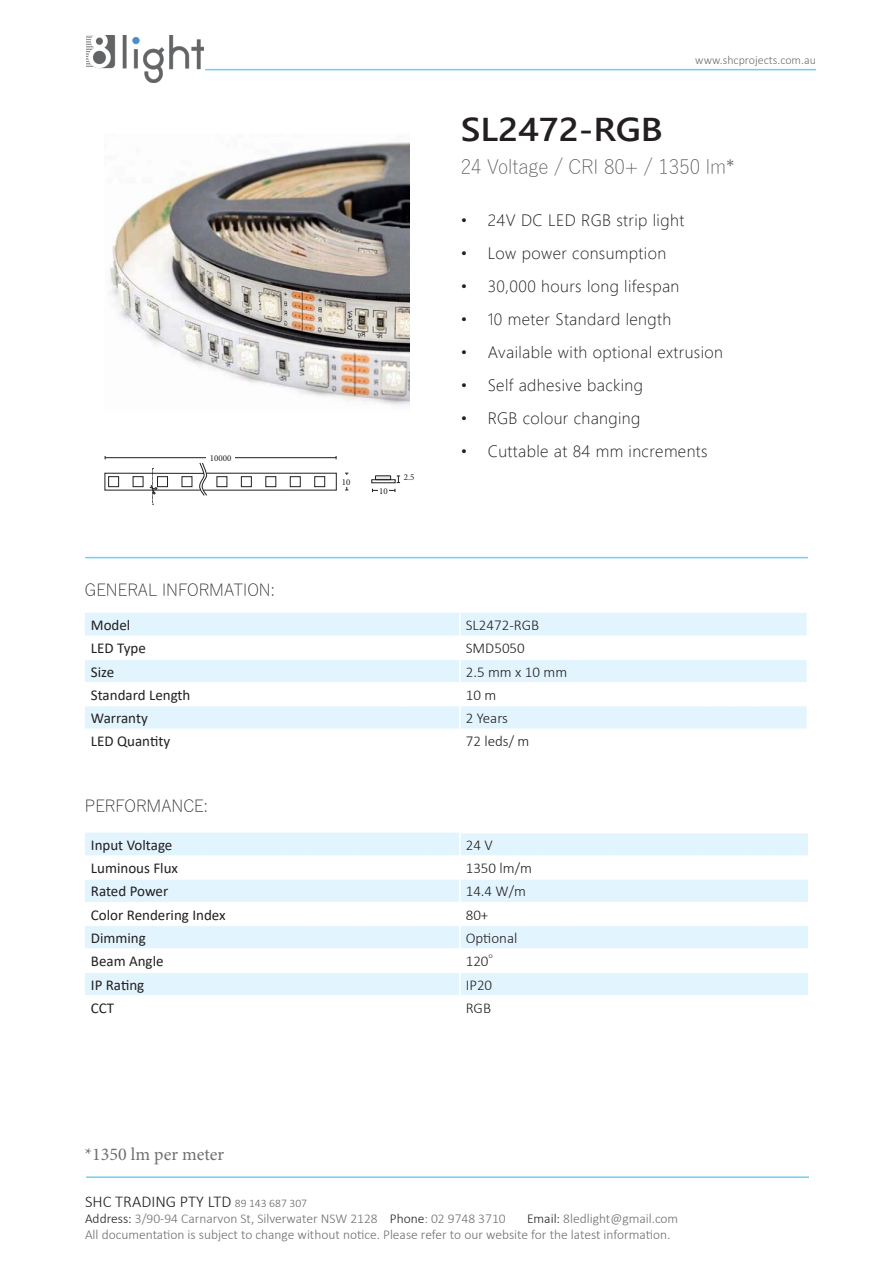
<style>
.page{position:relative;width:893px;height:1263px;background:#fff}
.page>*{position:absolute;margin:0;border:0;box-sizing:border-box;transform-origin:0 0}
.t1{font:700 33px "Yu Gothic UI";color:#231f20;scale:1.1 1}
.t2{font:300 19.5px "Yu Gothic";color:#58595b}
.t3{font:18px "Minion Pro";color:#6d6f71}
.t4{font:300 16.5px "Yu Gothic UI";letter-spacing:.025em;color:#231f20}
.t5{font:300 16.5px "Yu Gothic";color:#231f20}
.t6{font:300 16.5px "Calibri";color:#231f20}
.t7{font:15px "Calibri";color:#231f20}
.t8{font:300 15px "Calibri";color:#231f20}
.t9{font:300 13.5px "Calibri";color:#6d6f71}
.t10{font:300 12px "Calibri";color:#6d6f71}
.t11{font:9px "Minion Pro";color:#231f20}
.s1{font-family:"Yu Gothic"}
.s2{font-size:11.55px;color:#636466}
.s3{color:#231f20}
</style>
<div class="page">
<img style="left:86px;top:35px;width:118px;height:47px">
<svg style="left:85px;top:613px;width:722px;height:116px;fill:#e2f4fd"></svg>
<hr style="left:459px;top:613px;width:2px;height:23px;background:#fff">
<hr style="left:459px;top:636px;width:2px;height:23px;background:#fff">
<hr style="left:459px;top:660px;width:2px;height:22px;background:#fff">
<hr style="left:459px;top:683px;width:2px;height:22px;background:#fff">
<hr style="left:459px;top:706px;width:2px;height:23px;background:#fff">
<svg style="left:85px;top:636px;width:722px;height:1px"></svg>
<svg style="left:85px;top:659px;width:722px;height:1px"></svg>
<svg style="left:85px;top:682px;width:722px;height:1px"></svg>
<svg style="left:85px;top:705px;width:722px;height:1px"></svg>
<svg style="left:85px;top:832px;width:723px;height:163px"></svg>
<img style="left:110px;top:137px;width:300px;height:269px">
<hr style="left:85px;top:557px;width:723px;height:1px;background:#6ecff6">
<hr style="left:86px;top:1176px;width:723px;height:2px;background:#6ecff6">
<svg style="left:375px;top:475px;width:16px;height:4px"></svg>
<div style="left:372px;top:479px;width:23px;height:4px;border:1px solid #231f20"></div>
<svg style="left:397px;top:476px;width:3px;height:7px"></svg>
<svg style="left:372px;top:489px;width:24px;height:3px"></svg>
<div style="left:378px;top:484px;width:11px;height:11px;background:#fff"></div>
<svg style="left:345px;top:473px;width:3px;height:18px"></svg>
<div style="left:341px;top:475px;width:10px;height:12px;background:#fff"></div>
<svg style="left:105px;top:456px;width:232px;height:49px"></svg>
<hr style="left:205px;top:69px;width:611px;height:1px;background:#6ecff6">
<p class="t10" style="left:695px;top:53px;width:122px">www.shcprojects.com.au</p>
<p class="t11" style="left:210px;top:452px;width:23px">10000</p>
<p class="t5" style="left:85px;top:574px;width:191px">GENERAL INFORMATION:</p>
<p class="t11" style="left:342px;top:476px;width:10px">10</p>
<p class="t11" style="left:379px;top:485px;width:10px">10</p>
<p class="t11" style="left:404px;top:471px;width:12px">2.5</p>
<p class="t1" style="left:461px;top:110px;width:185px">SL2472-RGB</p>
<p class="t2" style="left:461px;top:149px;width:275px">24 Voltage / CRI 80+ / 1350 lm*</p>
<p class="t4" style="left:461px;top:205px;width:225px">• 24V DC LED RGB strip light</p>
<p class="t4" style="left:461px;top:238px;width:207px">• Low power consumption</p>
<p class="t4" style="left:461px;top:271px;width:220px">• 30,000 hours long lifespan</p>
<p class="t4" style="left:461px;top:304px;width:212px">• 10 meter Standard length</p>
<p class="t4" style="left:461px;top:337px;width:264px">• Available with optional extrusion</p>
<p class="t4" style="left:461px;top:370px;width:184px">• Self adhesive backing</p>
<p class="t4" style="left:461px;top:403px;width:181px">• RGB colour changing</p>
<p class="t4" style="left:461px;top:436px;width:248px">• Cuttable at 84 mm increments</p>
<p class="t7" style="left:91px;top:615px;width:41px">Model</p>
<p class="t8" style="left:466px;top:616px;width:75px">SL2472-RGB</p>
<p class="t7" style="left:91px;top:638px;width:57px">LED Type</p>
<p class="t8" style="left:466px;top:639px;width:60px">SMD5050</p>
<p class="t7" style="left:91px;top:661px;width:25px">Size</p>
<p class="t8" style="left:466px;top:662px;width:103px">2.5 mm x 10 mm</p>
<p class="t7" style="left:91px;top:684px;width:101px">Standard Length</p>
<p class="t8" style="left:466px;top:685px;width:32px">10 m</p>
<p class="t7" style="left:91px;top:708px;width:58px">Warranty</p>
<p class="t8" style="left:466px;top:709px;width:44px">2 Years</p>
<p class="t7" style="left:91px;top:731px;width:81px">LED Quantity</p>
<p class="t8" style="left:466px;top:732px;width:65px">72 leds/ m</p>
<p class="t5" style="left:85px;top:790px;width:124px">PERFORMANCE:</p>
<p class="t7" style="left:91px;top:834px;width:83px">Input Voltage</p>
<p class="t8" style="left:466px;top:835px;width:28px">24 V</p>
<p class="t7" style="left:91px;top:858px;width:89px">Luminous Flux</p>
<p class="t8" style="left:466px;top:859px;width:68px">1350 lm/m</p>
<p class="t7" style="left:91px;top:881px;width:79px">Rated Power</p>
<p class="t8" style="left:466px;top:882px;width:62px">14.4 W/m</p>
<p class="t7" style="left:91px;top:904px;width:136px">Color Rendering Index</p>
<p class="t8" style="left:466px;top:905px;width:24px">80+</p>
<p class="t7" style="left:91px;top:927px;width:57px">Dimming</p>
<p class="t8" style="left:466px;top:928px;width:53px">Optional</p>
<p class="t7" style="left:91px;top:951px;width:74px">Beam Angle</p>
<p class="t8" style="left:466px;top:952px;width:29px">120<span class="s1">°</span></p>
<p class="t7" style="left:91px;top:974px;width:55px">IP Rating</p>
<p class="t8" style="left:466px;top:975px;width:28px">IP20</p>
<p class="t7" style="left:91px;top:997px;width:25px">CCT</p>
<p class="t8" style="left:466px;top:998px;width:27px">RGB</p>
<p class="t3" style="left:85px;top:1142px;width:141px">*1350 lm per meter</p>
<p class="t6" style="left:85px;top:1191px;width:223px">SHC TRADING PTY LTD <span class="s2">89 143 687 307</span></p>
<p class="t9" style="left:85px;top:1210px;width:422px"><span class="s3">Address:</span> 3/90-94 Carnarvon St, Silverwater NSW 2128 <span class="s3">Phone</span>: 02 9748 3710</p>
<p class="t9" style="left:527px;top:1210px;width:153px"><span class="s3">Email:</span> 8ledlight@gmail.com</p>
<p class="t9" style="left:85px;top:1226px;width:587px">All documentation is subject to change without notice. Please refer to our website for the latest information.</p>
</div>
